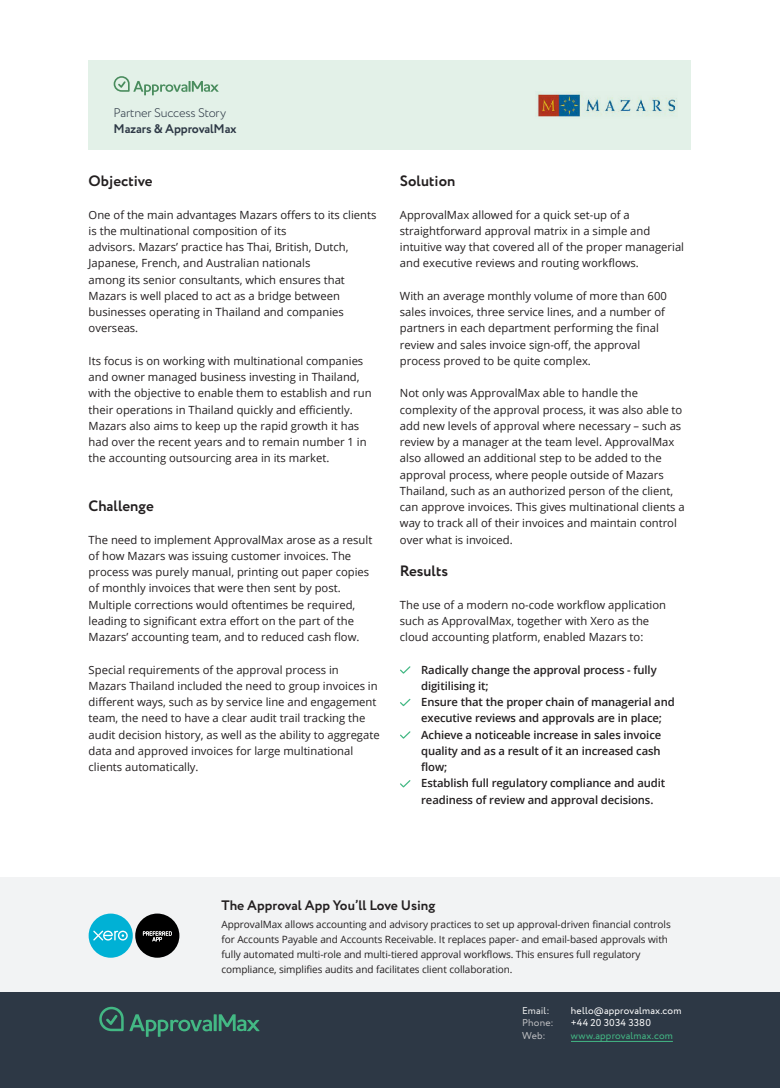
<style>
.page{position:relative;width:780px;height:1088px;background:#fff}
.page>*{position:absolute;margin:0;border:0;box-sizing:border-box;transform-origin:0 0}
.Body{font:700 15px "Circe";color:#231f20}
.t1{font:700 13.75px "Circe";color:#231f20}
.t2{font:300 12.5px "Circe";letter-spacing:-.015em;color:#2d3845}
.t3{font:700 12.5px "Circe";letter-spacing:-.015em;color:#2d3845}
.Body-2{font:11.25px/16.2px "Open Sans";color:#231f20}
.Body-3{font:600 11.25px/16.2px "Open Sans";letter-spacing:-.01em;color:#231f20}
.Body__No_baseline_gr{font:10px "Open Sans";letter-spacing:-.005em;color:#231f20}
.t4{font:10px "Circe";letter-spacing:.015em;color:#fff}
.t5{font:10px "Circe";letter-spacing:.015em;color:#43b884}
.t6{font:10px "Circe";letter-spacing:.015em;color:#bcbdc0}
.t7{font:10px "Circe";letter-spacing:.005em;color:#e9eaeb}
</style>
<div class="page">
<div style="left:0;top:877px;width:780px;height:115px;background:#f2f3f4"></div>
<div style="left:0;top:992px;width:780px;height:96px;background:#2d3845"></div>
<svg style="left:99px;top:1007px;width:160px;height:30px"></svg>
<hr style="left:571px;top:1041px;width:101px;height:1px;background:#43b884">
<svg style="left:400px;top:666px;width:11px;height:8px"></svg>
<svg style="left:400px;top:698px;width:11px;height:9px"></svg>
<svg style="left:400px;top:731px;width:11px;height:8px"></svg>
<svg style="left:400px;top:780px;width:11px;height:8px"></svg>
<div style="left:89px;top:60px;width:602px;height:89px;background:#e3f1e8"></div>
<svg style="left:114px;top:76px;width:105px;height:19px"></svg>
<div style="left:89px;top:913px;width:44px;height:45px;background:#00b1d5;border-radius:50%"></div>
<svg style="left:93px;top:930px;width:35px;height:10px"></svg>
<svg style="left:135px;top:913px;width:44px;height:45px"></svg>
<img style="left:537px;top:92px;width:140px;height:25px">
<p class="t2" style="left:114px;top:105px;width:114px">Partner Success Story</p>
<p class="t3" style="left:114px;top:121px;width:125px">Mazars &amp; ApprovalMax</p>
<p class="Body" style="left:89px;top:171px;width:66px">Objective</p>
<p class="Body-2" style="left:89px;top:206px;width:289px">One of the main advantages Mazars offers to its clients is the multinational composition of its</p>
<p class="Body-2" style="left:89px;top:239px;width:261px">advisors. Mazars’ practice has Thai, British, Dutch,<br>Japanese, French, and Australian nationals</p>
<p class="Body-2" style="left:89px;top:271px;width:258px">among its senior consultants, which ensures that<br>Mazars is well placed to act as a bridge between</p>
<p class="Body-2" style="left:89px;top:304px;width:257px">businesses operating in Thailand and companies overseas.</p>
<p class="Body-2" style="left:89px;top:352px;width:284px">Its focus is on working with multinational companies and owner managed business investing in Thailand, with the objective to enable them to establish and run their operations in Thailand quickly and efficiently.<br>Mazars also aims to keep up the rapid growth it has had over the recent years and to remain number 1 in the accounting outsourcing area in its market.</p>
<p class="Body" style="left:89px;top:496px;width:67px">Challenge</p>
<p class="Body-2" style="left:89px;top:531px;width:285px">The need to implement ApprovalMax arose as a result of how Mazars was issuing customer invoices. The process was purely manual, printing out paper copies of monthly invoices that were then sent by post.<br>Multiple corrections would oftentimes be required, leading to significant extra effort on the part of the Mazars’ accounting team, and to reduced cash flow.</p>
<p class="Body-2" style="left:89px;top:661px;width:292px">Special requirements of the approval process in<br>Mazars Thailand included the need to group invoices in different ways, such as by service line and engagement team, the need to have a clear audit trail tracking the audit decision history, as well as the ability to aggregate data and approved invoices for large multinational clients automatically.</p>
<p class="Body" style="left:400px;top:171px;width:57px">Solution</p>
<p class="Body-2" style="left:400px;top:206px;width:286px">ApprovalMax allowed for a quick set-up of a straightforward approval matrix in a simple and intuitive way that covered all of the proper managerial and executive reviews and routing workflows.</p>
<p class="Body-2" style="left:400px;top:287px;width:268px">With an average monthly volume of more than 600 sales invoices, three service lines, and a number of partners in each department performing the final review and sales invoice sign-off, the approval</p>
<p class="Body-2" style="left:400px;top:352px;width:192px">process proved to be quite complex.</p>
<p class="Body-2" style="left:400px;top:385px;width:284px">Not only was ApprovalMax able to handle the complexity of the approval process, it was also able to</p>
<p class="Body-2" style="left:400px;top:417px;width:286px">add new levels of approval where necessary – such as review by a manager at the team level. ApprovalMax also allowed an additional step to be added to the approval process, where people outside of Mazars Thailand, such as an authorized person of the client, can approve invoices. This gives multinational clients a way to track all of their invoices and maintain control over what is invoiced.</p>
<p class="Body" style="left:400px;top:561px;width:50px">Results</p>
<p class="Body-2" style="left:400px;top:596px;width:268px">The use of a modern no-code workflow application such as ApprovalMax, together with Xero as the</p>
<p class="Body-2" style="left:400px;top:629px;width:245px">cloud accounting platform, enabled Mazars to:</p>
<p class="Body-3" style="left:421px;top:661px;width:237px">Radically change the approval process - fully digitilising it;</p>
<p class="Body-3" style="left:421px;top:694px;width:255px">Ensure that the proper chain of managerial and executive reviews and approvals are in place;</p>
<p class="Body-3" style="left:421px;top:726px;width:241px">Achieve a noticeable increase in sales invoice quality and as a result of it an increased cash</p>
<p class="Body-3" style="left:421px;top:759px;width:245px">flow;<br>Establish full regulatory compliance and audit readiness of review and approval decisions.</p>
<h2 class="t1" style="left:221px;top:896px;width:215px">The Approval App You’ll Love Using</h2>
<p class="Body__No_baseline_gr" style="left:221px;top:917px;width:451px">ApprovalMax allows accounting and advisory practices to set up approval-driven financial controls</p>
<p class="Body__No_baseline_gr" style="left:221px;top:932px;width:448px">for Accounts Payable and Accounts Receivable. It replaces paper- and email-based approvals with</p>
<p class="Body__No_baseline_gr" style="left:221px;top:947px;width:420px">fully automated multi-role and multi-tiered approval workflows. This ensures full regulatory</p>
<p class="Body__No_baseline_gr" style="left:221px;top:962px;width:292px">compliance, simplifies audits and facilitates client collaboration.</p>
<p class="t7" style="left:522px;top:1004px;width:29px">Email:</p>
<p class="t4" style="left:571px;top:1004px;width:112px">hello@approvalmax.com</p>
<p class="t6" style="left:522px;top:1016px;width:33px">Phone:</p>
<p class="t4" style="left:571px;top:1016px;width:84px">+44 20 3034 3380‬</p>
<p class="t6" style="left:522px;top:1029px;width:25px">Web:</p>
<p class="t5" style="left:571px;top:1029px;width:103px">www.approvalmax.com</p>
</div>
